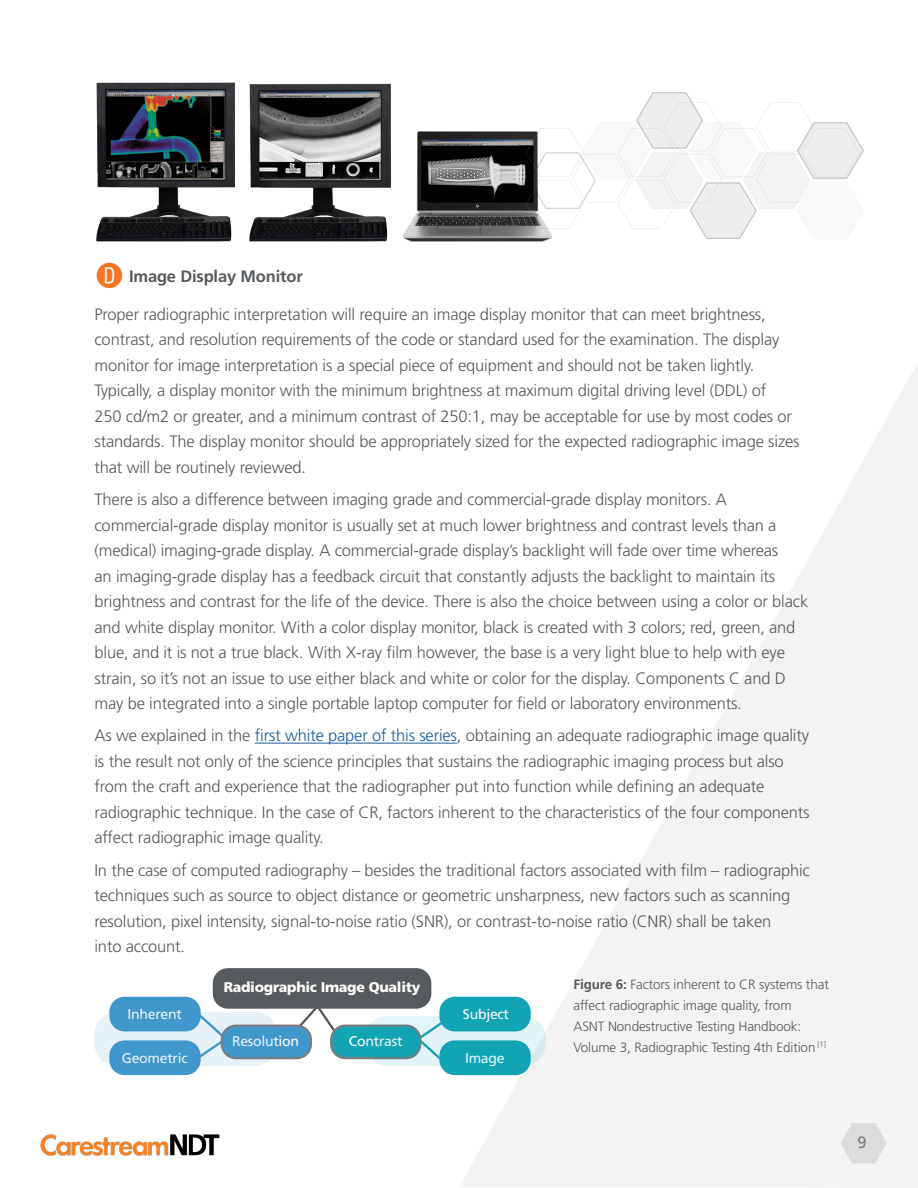
<style>
.page{position:relative;width:918px;height:1188px;background:#fff}
.page>*{position:absolute;margin:0;border:0;box-sizing:border-box;transform-origin:0 0}
.t1{font:300 16.5px/25.5px "Frutiger LT Std";letter-spacing:-.01em;color:#565a5d}
.t2{font:700 16.5px "Frutiger LT Std";letter-spacing:-.01em;color:#565a5d}
.t3{font:16.5px "Frutiger LT Std";color:#7a7c82}
.t4{font:14.1px "Frutiger LT Std";letter-spacing:-.02em;color:#fff}
.t5{font:900 14.1px "Frutiger LT Std";letter-spacing:-.02em;color:#fff}
.t6{font:300 13.5px/21px "Frutiger LT Std";letter-spacing:-.01em;color:#565a5d}
.s1{font-family:"Circle Frame Neg";font-weight:400;font-size:34.5px;color:#f57523}
.s2{color:#175d9e}
.s3{font-weight:700}
</style>
<div class="page">
<svg style="left:459px;top:363px;width:459px;height:825px;fill:#f3f3f3"></svg>
<img style="left:40px;top:1134px;width:180px;height:22px">
<svg style="left:841px;top:1123px;width:46px;height:41px"></svg>
<svg style="left:288px;top:1009px;width:52px;height:24px"></svg>
<div style="left:214px;top:969px;width:216px;height:39px;background:#565a5d;border-radius:14px"></div>
<div style="left:213px;top:968px;width:218px;height:41px;border:2px solid #565a5d;border-radius:14px"></div>
<div style="left:222px;top:1026px;width:89px;height:32px;background:#3f97cc;border-radius:14px"></div>
<div style="left:221px;top:1025px;width:91px;height:34px;border:2px solid #7a7c82;border-radius:14px"></div>
<div style="left:331px;top:1026px;width:89px;height:32px;background:#12a4b5;border-radius:14px"></div>
<div style="left:330px;top:1025px;width:91px;height:34px;border:2px solid #7a7c82;border-radius:14px"></div>
<div style="left:111px;top:998px;width:88px;height:32px;background:#3f97cc;border-radius:14px"></div>
<div style="left:109px;top:997px;width:92px;height:34px;border:2px solid #3f97cc;border-radius:14px"></div>
<div style="left:111px;top:1042px;width:88px;height:32px;background:#3f97cc;border-radius:14px"></div>
<div style="left:109px;top:1040px;width:92px;height:35px;border:2px solid #3f97cc;border-radius:14px"></div>
<div style="left:441px;top:998px;width:89px;height:32px;background:#12a4b5;border-radius:14px"></div>
<div style="left:439px;top:997px;width:92px;height:34px;border:2px solid #12a4b5;border-radius:14px"></div>
<div style="left:441px;top:1042px;width:89px;height:32px;background:#12a4b5;border-radius:14px"></div>
<div style="left:439px;top:1040px;width:92px;height:35px;border:2px solid #12a4b5;border-radius:14px"></div>
<svg style="left:366px;top:1017px;width:179px;height:48px"></svg>
<div style="left:365px;top:1016px;width:181px;height:50px;border:1px solid #12a4b5;border-radius:21px"></div>
<svg style="left:95px;top:1013px;width:182px;height:52px"></svg>
<div style="left:94px;top:1012px;width:183px;height:54px;border:1px solid #3f97cc;border-radius:21px"></div>
<hr style="left:255px;top:743px;width:202px;height:1px;background:#175d9e">
<img style="left:249px;top:83px;width:142px;height:159px">
<img style="left:403px;top:131px;width:144px;height:111px">
<img style="left:96px;top:82px;width:139px;height:160px">
<svg style="left:526px;top:92px;width:338px;height:148px"></svg>
<p class="t2" style="left:94px;top:266px;width:210px"><span class="s1">D</span> Image Display Monitor</p>
<p class="t1" style="left:94px;top:302px;width:707px">Proper radiographic interpretation will require an image display monitor that can meet brightness, contrast, and resolution requirements of the code or standard used for the examination. The display monitor for image interpretation is a special piece of equipment and should not be taken lightly.<br>Typically, a display monitor with the minimum brightness at maximum digital driving level (DDL) of<br>250 cd/m2 or greater, and a minimum contrast of 250:1, may be acceptable for use by most codes or standards. The display monitor should be appropriately sized for the expected radiographic image sizes that will be routinely reviewed.</p>
<p class="t1" style="left:94px;top:487px;width:715px">There is also a difference between imaging grade and commercial-grade display monitors. A commercial-grade display monitor is usually set at much lower brightness and contrast levels than a (medical) imaging-grade display. A commercial-grade display’s backlight will fade over time whereas<br>an imaging-grade display has a feedback circuit that constantly adjusts the backlight to maintain its brightness and contrast for the life of the device. There is also the choice between using a color or black and white display monitor. With a color display monitor, black is created with 3 colors; red, green, and blue, and it is not a true black. With X-ray film however, the base is a very light blue to help with eye strain, so it’s not an issue to use either black and white or color for the display. Components C and D may be integrated into a single portable laptop computer for field or laboratory environments.</p>
<p class="t1" style="left:94px;top:723px;width:717px">As we explained in the <span class="s2">first white paper of this series</span>, obtaining an adequate radiographic image quality is the result not only of the science principles that sustains the radiographic imaging process but also from the craft and experience that the radiographer put into function while defining an adequate radiographic technique. In the case of CR, factors inherent to the characteristics of the four components affect radiographic image quality.</p>
<p class="t1" style="left:94px;top:858px;width:717px">In the case of computed radiography – besides the traditional factors associated with film – radiographic techniques such as source to object distance or geometric unsharpness, new factors such as scanning resolution, pixel intensity, signal-to-noise ratio (SNR), or contrast-to-noise ratio (CNR) shall be taken<br>into account.</p>
<p class="t4" style="left:128px;top:1006px;width:56px">Inherent</p>
<p class="t4" style="left:122px;top:1050px;width:67px">Geometric</p>
<p class="t5" style="left:224px;top:979px;width:198px">Radiographic Image Quality</p>
<p class="t4" style="left:232px;top:1033px;width:69px">Resolution</p>
<p class="t4" style="left:349px;top:1033px;width:55px">Contrast</p>
<p class="t4" style="left:463px;top:1006px;width:48px">Subject</p>
<p class="t4" style="left:465px;top:1050px;width:41px">Image</p>
<p class="t6" style="left:573px;top:974px;width:257px"><span class="s3">Figure 6:</span> Factors inherent to CR systems that affect radiographic image quality, from<br>ASNT Nondestructive Testing Handbook:<br>Volume 3, Radiographic Testing 4th Edition <sup>[1]</sup></p>
<p class="t3" style="left:858px;top:1132px;width:11px">9</p>
</div>
